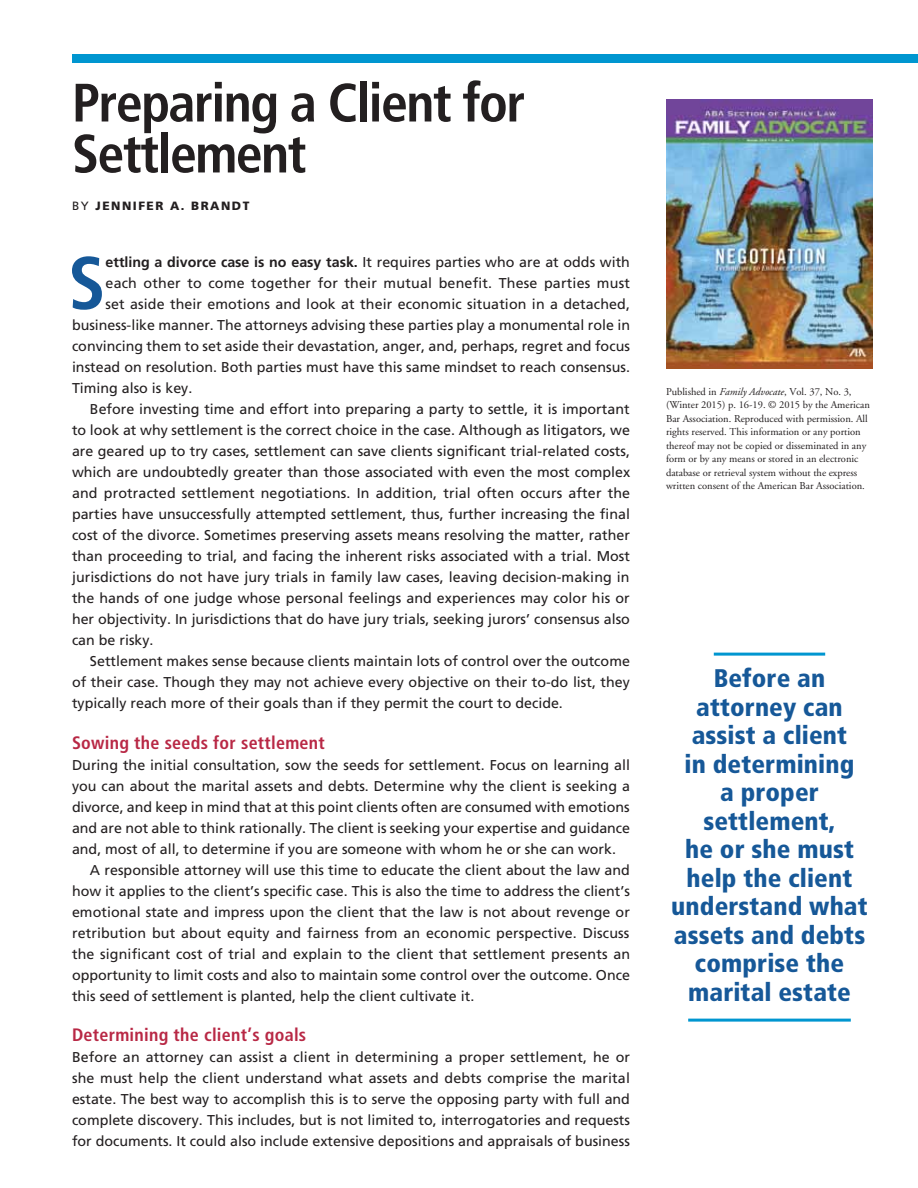
<style>
.page{position:relative;width:918px;height:1188px;background:#fff}
.page>*{position:absolute;margin:0;border:0;box-sizing:border-box;transform-origin:0 0}
.t1{font:700 condensed 74.4px "Frutiger LT";color:#165898}
.t2{font:700 condensed 54px/51px "Frutiger LT";letter-spacing:-.03em;color:#231f20}
.t3{font:900 condensed 25.5px/28.5px "Frutiger LT";letter-spacing:.005em;color:#165898;text-align:center}
.t4{font:700 condensed 18px "Frutiger LT";letter-spacing:.015em;color:#b82845}
.t5{font:14.25px/21px "Frutiger LT";color:#231f20;text-align:justify}
.t6{font:900 12px "Frutiger LT";letter-spacing:.125em;color:#231f20}
.t7{font:10.5px/13.5px "Adobe Garamond";color:#231f20}
.s1{font-weight:400}
.s2{font-weight:700}
.s3{font-style:italic}
</style>
<div class="page">
<img style="left:666px;top:99px;width:206px;height:270px">
<hr style="left:714px;top:653px;width:111px;height:3px;background:#0096d0">
<hr style="left:688px;top:1019px;width:163px;height:3px;background:#0096d0">
<div style="left:72px;top:54px;width:846px;height:9px;background:#0096d0"></div>
<h2 class="t2" style="left:72px;top:77px;width:455px">Preparing a Client for<br>Settlement</h2>
<p class="t6" style="left:72px;top:199px;width:179px"><span class="s1">By</span> JENNIFER A. BRANDT</p>
<h1 class="t1" style="left:68px;top:239px;width:39px">S</h1>
<p class="t5" style="left:106px;top:252px;width:526px"><span class="s2">ettling a divorce case is no easy task.</span> It requires parties who are at odds with</p>
<p class="t5" style="left:106px;top:273px;width:526px">each other to come together for their mutual benefit. These parties must</p>
<p class="t5" style="left:106px;top:294px;width:526px">set aside their emotions and look at their economic situation in a detached,</p>
<p class="t5" style="left:72px;top:315px;width:560px">business-like manner. The attorneys advising these parties play a monumental role in</p>
<p class="t5" style="left:72px;top:336px;width:559px">convincing them to set aside their devastation, anger, and, perhaps, regret and focus</p>
<p class="t5" style="left:72px;top:357px;width:560px">instead on resolution. Both parties must have this same mindset to reach consensus.</p>
<p class="t5" style="left:72px;top:378px;width:122px">Timing also is key.</p>
<p class="t5" style="left:90px;top:399px;width:541px">Before investing time and effort into preparing a party to settle, it is important</p>
<p class="t5" style="left:72px;top:420px;width:560px">to look at why settlement is the correct choice in the case. Although as litigators, we</p>
<p class="t5" style="left:72px;top:441px;width:560px">are geared up to try cases, settlement can save clients significant trial-related costs,</p>
<p class="t5" style="left:72px;top:462px;width:560px">which are undoubtedly greater than those associated with even the most complex</p>
<p class="t5" style="left:72px;top:483px;width:560px">and protracted settlement negotiations. In addition, trial often occurs after the</p>
<p class="t5" style="left:72px;top:504px;width:560px">parties have unsuccessfully attempted settlement, thus, further increasing the final</p>
<p class="t5" style="left:72px;top:525px;width:559px">cost of the divorce. Sometimes preserving assets means resolving the matter, rather</p>
<p class="t5" style="left:72px;top:546px;width:559px">than proceeding to trial, and facing the inherent risks associated with a trial. Most</p>
<p class="t5" style="left:72px;top:567px;width:559px">jurisdictions do not have jury trials in family law cases, leaving decision-making in</p>
<p class="t5" style="left:72px;top:588px;width:559px">the hands of one judge whose personal feelings and experiences may color his or</p>
<p class="t5" style="left:72px;top:609px;width:559px">her objectivity. In jurisdictions that do have jury trials, seeking jurors’ consensus also</p>
<p class="t5" style="left:72px;top:630px;width:83px">can be risky.</p>
<p class="t5" style="left:90px;top:651px;width:541px">Settlement makes sense because clients maintain lots of control over the outcome</p>
<p class="t5" style="left:72px;top:672px;width:559px">of their case. Though they may not achieve every objective on their to-do list, they</p>
<p class="t5" style="left:72px;top:693px;width:492px">typically reach more of their goals than if they permit the court to decide.</p>
<p class="t4" style="left:72px;top:732px;width:254px">Sowing the seeds for settlement</p>
<p class="t5" style="left:72px;top:754px;width:560px">During the initial consultation, sow the seeds for settlement. Focus on learning all</p>
<p class="t5" style="left:72px;top:775px;width:560px">you can about the marital assets and debts. Determine why the client is seeking a</p>
<p class="t5" style="left:72px;top:796px;width:559px">divorce, and keep in mind that at this point clients often are consumed with emotions</p>
<p class="t5" style="left:72px;top:817px;width:560px">and are not able to think rationally. The client is seeking your expertise and guidance</p>
<p class="t5" style="left:72px;top:838px;width:546px">and, most of all, to determine if you are someone with whom he or she can work.</p>
<p class="t5" style="left:90px;top:859px;width:541px">A responsible attorney will use this time to educate the client about the law and</p>
<p class="t5" style="left:72px;top:880px;width:559px">how it applies to the client’s specific case. This is also the time to address the client’s</p>
<p class="t5" style="left:72px;top:901px;width:559px">emotional state and impress upon the client that the law is not about revenge or</p>
<p class="t5" style="left:72px;top:922px;width:559px">retribution but about equity and fairness from an economic perspective. Discuss</p>
<p class="t5" style="left:72px;top:943px;width:560px">the significant cost of trial and explain to the client that settlement presents an</p>
<p class="t5" style="left:72px;top:964px;width:559px">opportunity to limit costs and also to maintain some control over the outcome. Once</p>
<p class="t5" style="left:72px;top:985px;width:404px">this seed of settlement is planted, help the client cultivate it.</p>
<p class="t4" style="left:72px;top:1024px;width:236px">Determining the client’s goals</p>
<p class="t5" style="left:72px;top:1047px;width:560px">Before an attorney can assist a client in determining a proper settlement, he or she must help the client understand what assets and debts comprise the marital estate. The best way to accomplish this is to serve the opposing party with full and complete discovery. This includes, but is not limited to, interrogatories and requests for documents. It could also include extensive depositions and appraisals of business</p>
<p class="t7" style="left:666px;top:385px;width:205px">Published in <span class="s3">Family Advocate</span>, Vol. 37, No. 3, (Winter 2015) p. 16-19. © 2015 by the American Bar Association. Reproduced with permission. All rights reserved. This information or any portion thereof may not be copied or disseminated in any form or by any means or stored in an electronic database or retrieval system without the express written consent of the American Bar Association.</p>
<h3 class="t3" style="left:671px;top:664px;width:198px">Before an attorney can assist a client<br>in determining<br>a proper settlement,<br>he or she must help the client understand what assets and debts comprise the marital estate</h3>
</div>
